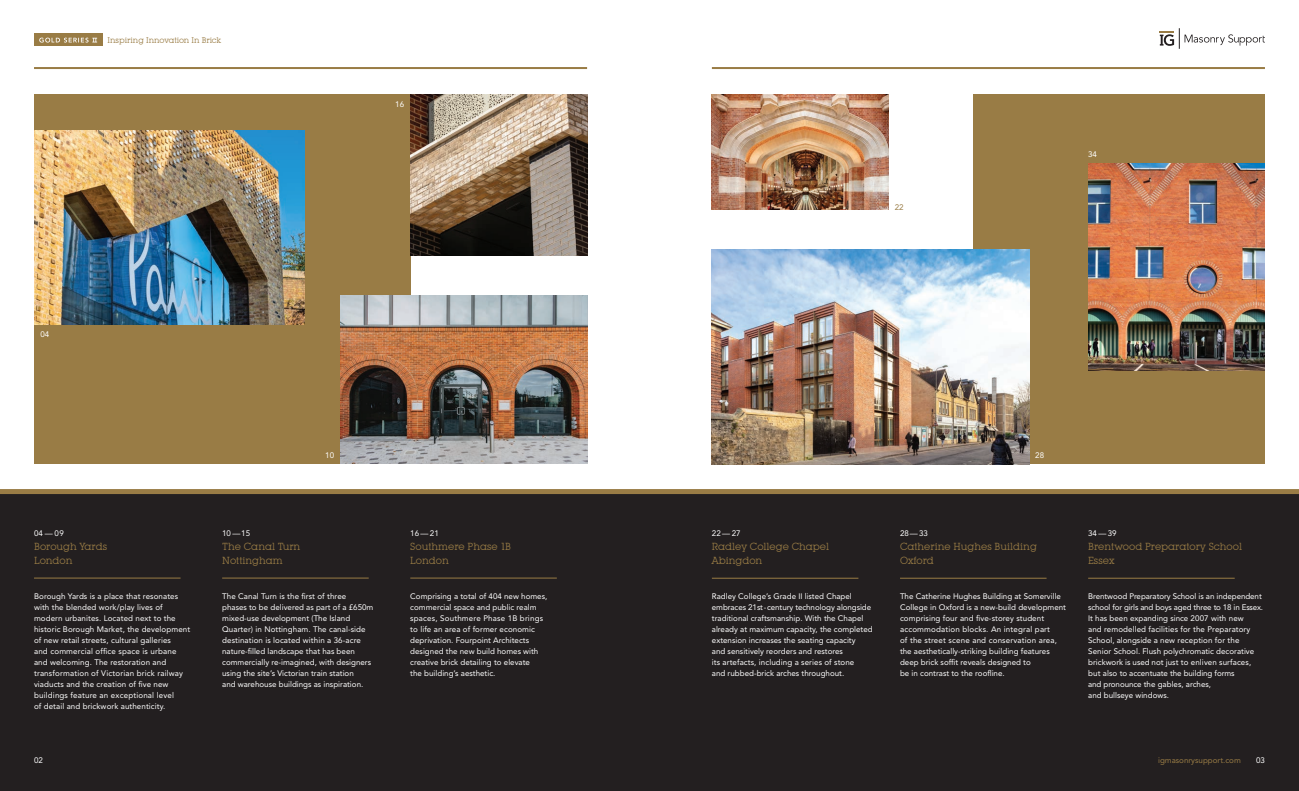
<style>
.page{position:relative;width:1299px;height:791px;background:#fff}
.page>*{position:absolute;margin:0;border:0;box-sizing:border-box;transform-origin:0 0}
.t1{font:10px/14px "Lubalin Graph IT Cby BT";color:#997c45}
.t2{font:8px/11px "Avenir LT Std";color:#fff}
.t3{font:8px "Lubalin Graph IT Cby BT";color:#997c45}
.t4{font:8px "Avenir LT Std";color:#997c45}
</style>
<div class="page">
<div style="left:0;top:493px;width:1298px;height:298px;background:#231f20"></div>
<hr style="left:222px;top:578px;width:147px;height:1px;background:#997c45">
<hr style="left:34px;top:578px;width:146px;height:1px;background:#997c45">
<hr style="left:410px;top:578px;width:147px;height:1px;background:#997c45">
<hr style="left:711px;top:578px;width:147px;height:1px;background:#997c45">
<hr style="left:900px;top:578px;width:146px;height:1px;background:#997c45">
<hr style="left:1088px;top:578px;width:146px;height:1px;background:#997c45">
<div style="left:0;top:489px;width:1298px;height:5px;background:#997c45"></div>
<hr style="left:34px;top:67px;width:553px;height:2px;background:#997c45">
<hr style="left:711px;top:67px;width:553px;height:2px;background:#997c45">
<svg style="left:1159px;top:28px;width:105px;height:21px"></svg>
<div style="left:973px;top:94px;width:291px;height:370px;background:#997c45"></div>
<div style="left:34px;top:94px;width:376px;height:370px;background:#997c45"></div>
<img style="left:1088px;top:163px;width:176px;height:208px">
<img style="left:711px;top:249px;width:317px;height:215px">
<img style="left:341px;top:296px;width:246px;height:168px">
<img style="left:410px;top:94px;width:177px;height:161px">
<img style="left:711px;top:94px;width:177px;height:116px">
<img style="left:34px;top:130px;width:270px;height:195px">
<div style="left:34px;top:34px;width:68px;height:12px;background:#997c45"></div>
<svg style="left:39px;top:38px;width:58px;height:5px"></svg>
<p class="t3" style="left:107px;top:35px;width:115px">Inspiring Innovation In Brick</p>
<p class="t2" style="left:395px;top:98px;width:10px">16</p>
<p class="t2" style="left:40px;top:329px;width:10px">04</p>
<p class="t2" style="left:34px;top:527px;width:31px">04—09</p>
<p class="t1" style="left:34px;top:539px;width:75px">Borough Yards<br>London</p>
<p class="t2" style="left:325px;top:449px;width:10px">10</p>
<p class="t2" style="left:222px;top:527px;width:30px">10 —15</p>
<p class="t1" style="left:222px;top:539px;width:80px">The Canal Turn<br>Nottingham</p>
<p class="t2" style="left:410px;top:527px;width:30px">16—21</p>
<p class="t1" style="left:410px;top:539px;width:102px">Southmere Phase 1B<br>London</p>
<p class="t4" style="left:894px;top:202px;width:10px">22</p>
<p class="t2" style="left:1088px;top:149px;width:10px">34</p>
<p class="t2" style="left:711px;top:527px;width:30px">22— 27</p>
<p class="t1" style="left:711px;top:539px;width:119px">Radley College Chapel<br>Abingdon</p>
<p class="t2" style="left:1035px;top:449px;width:10px">28</p>
<p class="t2" style="left:900px;top:527px;width:30px">28—33</p>
<p class="t1" style="left:900px;top:539px;width:138px">Catherine Hughes Building<br>Oxford</p>
<p class="t2" style="left:1088px;top:527px;width:30px">34—39</p>
<p class="t1" style="left:1088px;top:539px;width:155px">Brentwood Preparatory School<br>Essex</p>
<p class="t2" style="left:34px;top:591px;width:158px">Borough Yards is a place that resonates with the blended work/play lives of modern urbanites. Located next to the historic Borough Market, the development of new retail streets, cultural galleries<br>and commercial office space is urbane and welcoming. The restoration and transformation of Victorian brick railway viaducts and the creation of five new buildings feature an exceptional level<br>of detail and brickwork authenticity.</p>
<p class="t2" style="left:410px;top:591px;width:138px">Comprising a total of 404 new homes, commercial space and public realm spaces, Southmere Phase 1B brings to life an area of former economic deprivation. Fourpoint Architects designed the new build homes with creative brick detailing to elevate<br>the building’s aesthetic.</p>
<p class="t2" style="left:712px;top:591px;width:162px">Radley College’s Grade II listed Chapel embraces 21st-century technology alongside traditional craftsmanship. With the Chapel already at maximum capacity, the completed extension increases the seating capacity<br>and sensitively reorders and restores<br>its artefacts, including a series of stone<br>and rubbed-brick arches throughout.</p>
<p class="t2" style="left:900px;top:591px;width:167px">The Catherine Hughes Building at Somerville College in Oxford is a new-build development comprising four and five-storey student accommodation blocks. An integral part<br>of the street scene and conservation area, the aesthetically-striking building features deep brick soffit reveals designed to<br>be in contrast to the roofline.</p>
<p class="t2" style="left:1088px;top:591px;width:176px">Brentwood Preparatory School is an independent school for girls and boys aged three to 18 in Essex.<br>It has been expanding since 2007 with new<br>and remodelled facilities for the Preparatory School, alongside a new reception for the Senior School. Flush polychromatic decorative brickwork is used not just to enliven surfaces, but also to accentuate the building forms<br>and pronounce the gables, arches,<br>and bullseye windows.</p>
<p class="t2" style="left:222px;top:591px;width:153px">The Canal Turn is the first of three<br>phases to be delivered as part of a £650m mixed-use development (The Island Quarter) in Nottingham. The canal-side destination is located within a 36-acre nature-filled landscape that has been commercially re-imagined, with designers using the site’s Victorian train station<br>and warehouse buildings as inspiration.</p>
<p class="t2" style="left:34px;top:755px;width:10px">02</p>
<p class="t4" style="left:1157px;top:755px;width:84px">igmasonrysupport.com</p>
<p class="t2" style="left:1255px;top:755px;width:10px">03</p>
</div>
